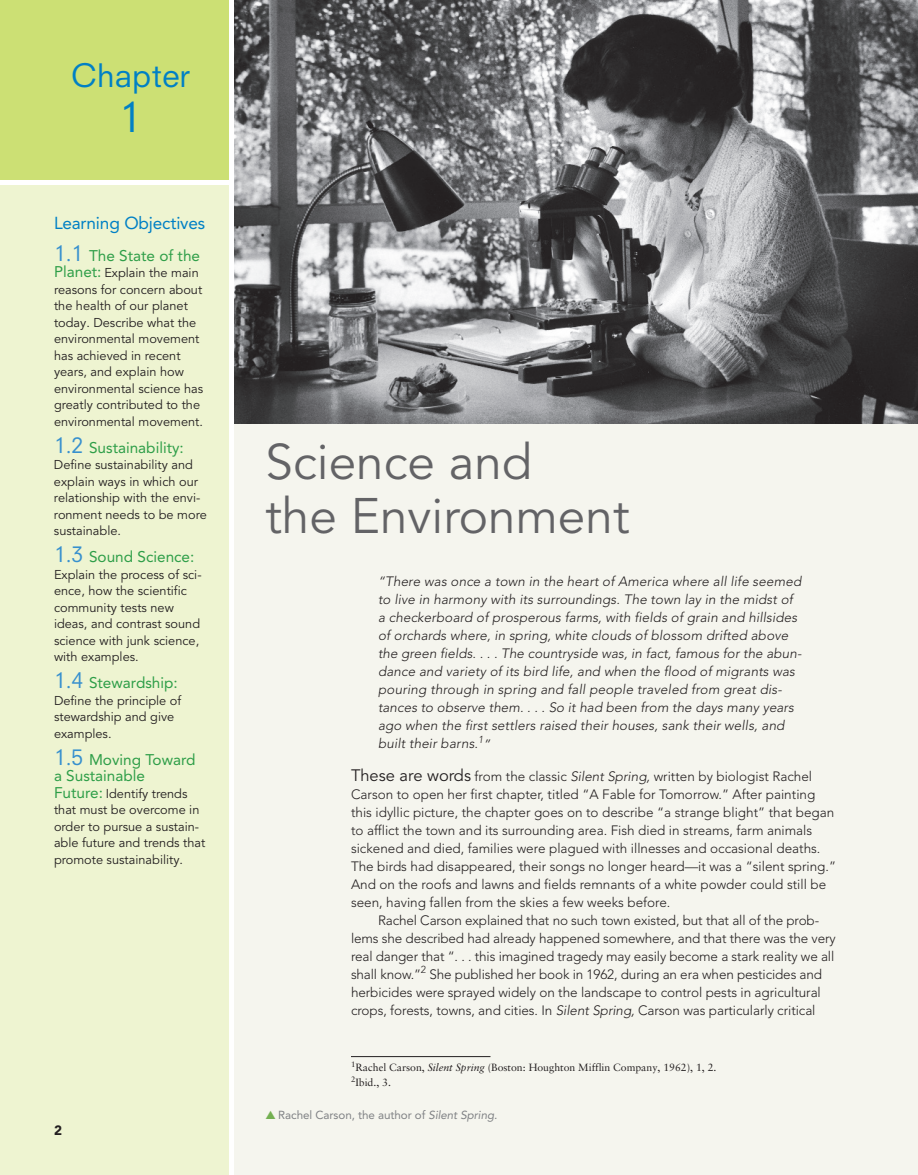
<style>
.page{position:relative;width:918px;height:1175px;background:#fff}
.page>*{position:absolute;margin:0;border:0;box-sizing:border-box;transform-origin:0 0}
.t1{font:49.5px/54px "Avenir LT Pro";color:#636366}
.t2{font:40.5px "Neuzeit SLT Std";color:#0080c5}
.t3{font:31.5px "Neuzeit SLT Std";color:#0080c5}
.t4{font:17.25px "Avenir LT Pro";letter-spacing:-.01em;color:#0080c5}
.t5{font:15.3px/16.5px "Avenir LT Pro";color:#2e9e48}
.t6{font:300 13.5px "Avenir LT Pro";color:#231f20}
.t7{font:italic 300 13.5px/18px "Avenir LT Pro";letter-spacing:.01em;color:#231f20}
.t8{font:900 13.5px "Avenir LT Pro";color:#231f20}
.t9{font:12.75px/16.5px "Avenir LT Pro";color:#231f20}
.t10{font:11.7px "Avenir LT Pro";letter-spacing:-.005em;color:#808285}
.t11{font:10.5px "Sabon LT Pro";color:#231f20}
.s1{font-family:"Neuzeit SLT Std";font-size:21px;color:#3790ce}
.s2{font-size:15.3px;color:#2e9e48}
.s3{font-weight:400;font-size:16.5px}
.s4{font-style:italic}
.s5{color:#74b052}
</style>
<div class="page">
<div style="left:234px;top:0;width:684px;height:1174px;background:#f5f5ee"></div>
<div style="left:0;top:0;width:229px;height:180px;background:#cce074"></div>
<div style="left:0;top:184px;width:229px;height:990px;background:#eef4d1"></div>
<img style="left:234px;top:0;width:684px;height:423px">
<hr style="left:351px;top:1056px;width:139px;height:1px;background:#231f20">
<p class="t3" style="left:71px;top:56px;width:121px">Chapter</p>
<p class="t2" style="left:119px;top:92px;width:24px">1</p>
<p class="t4" style="left:54px;top:212px;width:153px">Learning Objectives</p>
<p class="t5" style="left:54px;top:247px;width:148px"><span class="s1">1.1</span> The State of the</p>
<p class="t9" style="left:54px;top:265px;width:151px"><span class="s2">Planet:</span> Explain the main reasons for concern about the health of our planet today. Describe what the environmental movement has achieved in recent years, and explain how environmental science has greatly contributed to the environmental movement.</p>
<p class="t5" style="left:54px;top:439px;width:131px"><span class="s1">1.2</span> Sustainability:</p>
<p class="t9" style="left:54px;top:457px;width:154px">Define sustainability and explain ways in which our relationship with the envi&shy;ronment needs to be more sustainable.</p>
<p class="t5" style="left:54px;top:548px;width:142px"><span class="s1">1.3</span> Sound Science:</p>
<p class="t9" style="left:54px;top:566px;width:149px">Explain the process of sci&shy;ence, how the scientific community tests new ideas, and contrast sound science with junk science, with examples.</p>
<p class="t5" style="left:54px;top:674px;width:125px"><span class="s1">1.4</span> Stewardship:</p>
<p class="t9" style="left:54px;top:692px;width:129px">Define the principle of stewardship and give examples.</p>
<p class="t5" style="left:54px;top:751px;width:143px"><span class="s1">1.5</span> Moving Toward a Sustainable</p>
<p class="t9" style="left:54px;top:785px;width:153px"><span class="s2">Future:</span> Identify trends that must be overcome in order to pursue a sustain&shy;able future and trends that promote sustainability.</p>
<p class="t8" style="left:54px;top:1122px;width:9px">2</p>
<p class="t1" style="left:266px;top:435px;width:365px">Science and<br>the Environment</p>
<p class="t7" style="left:378px;top:573px;width:425px">“There was once a town in the heart of America where all life seemed to live in harmony with its surroundings. The town lay in the midst of a checkerboard of prosperous farms, with fields of grain and hillsides of orchards where, in spring, white clouds of blossom drifted above the green fields. . . . The countryside was, in fact, famous for the abun&shy;dance and variety of its bird life, and when the flood of migrants was pouring through in spring and fall people traveled from great dis&shy;tances to observe them. . . . So it had been from the days many years ago when the first settlers raised their houses, sank their wells, and built their barns.<sup>1</sup>”</p>
<p class="t6" style="left:351px;top:768px;width:463px"><span class="s3">These are words</span> from the classic <span class="s4">Silent Spring,</span> written by biologist Rachel</p>
<p class="t6" style="left:351px;top:786px;width:466px">Carson to open her first chapter, titled “a Fable for Tomorrow.” after painting</p>
<p class="t6" style="left:351px;top:804px;width:485px">this idyllic picture, the chapter goes on to describe “a strange blight” that began</p>
<p class="t6" style="left:351px;top:822px;width:463px">to afflict the town and its surrounding area. Fish died in streams, farm animals</p>
<p class="t6" style="left:351px;top:840px;width:471px">sickened and died, families were plagued with illnesses and occasional deaths.</p>
<p class="t6" style="left:351px;top:858px;width:487px">The birds had disappeared, their songs no longer heard—it was a “silent spring.”</p>
<p class="t6" style="left:351px;top:876px;width:477px">and on the roofs and lawns and fields remnants of a white powder could still be</p>
<p class="t6" style="left:351px;top:894px;width:321px">seen, having fallen from the skies a few weeks before.</p>
<p class="t6" style="left:378px;top:912px;width:443px">Rachel Carson explained that no such town existed, but that all of the prob-</p>
<p class="t6" style="left:351px;top:930px;width:486px">lems she described had already happened somewhere, and that there was the very</p>
<p class="t6" style="left:351px;top:948px;width:485px">real danger that “. . . this imagined tragedy may easily become a stark reality we all</p>
<p class="t6" style="left:351px;top:966px;width:473px">shall know.”<sup>2</sup> She published her book in 1962, during an era when pesticides and</p>
<p class="t6" style="left:351px;top:984px;width:471px">herbicides were sprayed widely on the landscape to control pests in agricultural</p>
<p class="t6" style="left:351px;top:1002px;width:466px">crops, forests, towns, and cities. In <span class="s4">Silent Spring,</span> Carson was particularly critical</p>
<p class="t11" style="left:351px;top:1060px;width:367px"><sup>1</sup>Rachel Carson, <span class="s4">Silent Spring</span> (Boston: Houghton Mifflin Company, 1962), 1, 2.</p>
<p class="t11" style="left:351px;top:1075px;width:41px"><sup>2</sup>Ibid., 3.</p>
<p class="t10" style="left:266px;top:1108px;width:233px"><span class="s5">▲</span> Rachel Carson, the author of <span class="s4">Silent Spring.</span></p>
</div>
